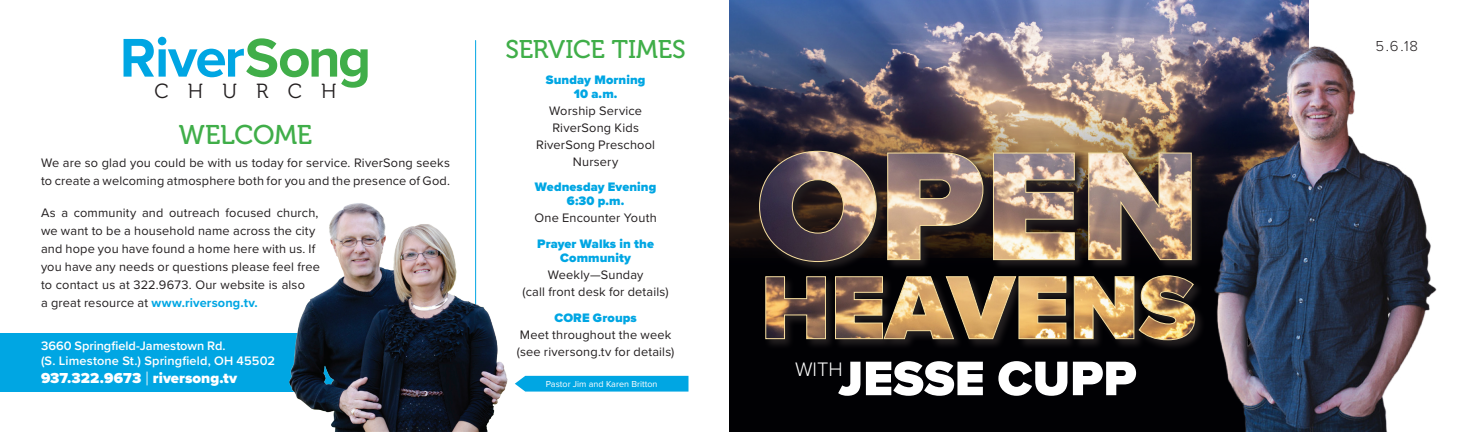
<style>
.page{position:relative;width:1458px;height:432px;background:#fff}
.page>*{position:absolute;margin:0;border:0;box-sizing:border-box;transform-origin:0 0}
.t1{font:700 56.55px "Proxima Nova";letter-spacing:-.02em;color:#00a6e3}
.t2{font:900 50.25px "Proxima Nova";color:#fff}
.t3{font:27px "Museo 500";letter-spacing:-.015em;color:#40ae49}
.t4{font:25.5px "Museo 500";letter-spacing:-.01em;color:#40ae49}
.t5{font:20.4px "Museo 300";letter-spacing:.94em;color:#231f20}
.t6{font:300 20.25px "Proxima Nova";color:#fff}
.t7{font:900 15px "Proxima Nova";letter-spacing:.005em;color:#fff}
.t8{font:300 15px "Proxima Nova";color:#231f20}
.t9{font:12.75px/18px "Proxima Nova";letter-spacing:.015em;color:#231f20}
.t10{font:900 12.75px/14px "Proxima Nova";letter-spacing:.01em;color:#00a6e3;text-align:center}
.t11{font:600 12.75px "Proxima Nova";letter-spacing:.005em;color:#fff}
.t12{font:9px "Proxima Nova";color:#fff}
.s1{color:#40ae49}
.s2{font-weight:700;color:#00a6e3}
.s3{font-weight:300;font-size:19.5px}
</style>
<div class="page">
<div style="left:0;top:333px;width:454px;height:59px;background:#00a6e3"></div>
<svg style="left:515px;top:376px;width:173px;height:16px;background:#0daae4"></svg>
<hr style="left:475px;top:40px;width:1px;height:351px;background:#00a6e3">
<img style="left:289px;top:196px;width:219px;height:236px">
<img style="left:729px;top:0;width:579px;height:65px">
<img style="left:729px;top:65px;width:445px;height:367px">
<img style="left:1174px;top:14px;width:263px;height:418px">
<svg style="left:758px;top:150px;width:448px;height:201px;background:#09080b"></svg>
<img style="left:759px;top:150px;width:437px;height:191px">
<p class="t1" style="left:120px;top:16px;width:253px">River<span class="s1">Song</span></p>
<p class="t4" style="left:505px;top:35px;width:182px">SERVICE TIMES</p>
<p class="t10" style="left:546px;top:73px;width:101px">Sunday Morning</p>
<p class="t10" style="left:574px;top:87px;width:45px">10 a.m.</p>
<p class="t9" style="left:549px;top:101px;width:95px">Worship Service</p>
<p class="t9" style="left:552px;top:118px;width:88px">RiverSong Kids</p>
<p class="t9" style="left:536px;top:135px;width:121px">RiverSong Preschool</p>
<p class="t9" style="left:573px;top:152px;width:47px">Nursery</p>
<p class="t10" style="left:535px;top:180px;width:123px">Wednesday Evening</p>
<p class="t10" style="left:567px;top:194px;width:59px">6:30 p.m.</p>
<p class="t9" style="left:535px;top:208px;width:124px">One Encounter Youth</p>
<p class="t10" style="left:537px;top:237px;width:118px">Prayer Walks in the<br>Community</p>
<p class="t9" style="left:548px;top:265px;width:97px">Weekly—Sunday</p>
<p class="t9" style="left:523px;top:282px;width:147px">(call front desk for details)</p>
<p class="t10" style="left:554px;top:310px;width:84px">CORE Groups</p>
<p class="t9" style="left:520px;top:325px;width:153px">Meet throughout the week</p>
<p class="t9" style="left:517px;top:342px;width:159px">(see riversong.tv for details)</p>
<p class="t5" style="left:155px;top:80px;width:184px">CHURCH</p>
<p class="t3" style="left:179px;top:120px;width:135px">WELCOME</p>
<p class="t9" style="left:41px;top:153px;width:411px">We are so glad you could be with us today for service. RiverSong seeks to create a welcoming atmosphere both for you and the presence of God.</p>
<p class="t9" style="left:41px;top:203px;width:280px">As a community and outreach focused church, we want to be a household name across the city and hope you have found a home here with us. If you have any needs or questions please feel free to contact us at 322.9673. Our website is also<br>a great resource at <span class="s2">www.riversong.tv.</span></p>
<p class="t11" style="left:41px;top:337px;width:186px">3660 Springfield-Jamestown Rd.</p>
<p class="t11" style="left:41px;top:352px;width:236px">(S. Limestone St.) Springfield, OH 45502</p>
<p class="t7" style="left:41px;top:367px;width:198px">937.322.9673 <span class="s3">|</span> riversong.tv</p>
<p class="t12" style="left:546px;top:377px;width:113px">Pastor Jim and Karen Britton</p>
<p class="t2" style="left:838px;top:341px;width:300px">JESSE CUPP</p>
<p class="t6" style="left:795px;top:354px;width:49px">WITH</p>
<p class="t8" style="left:1375px;top:35px;width:44px">5.6.18</p>
</div>
